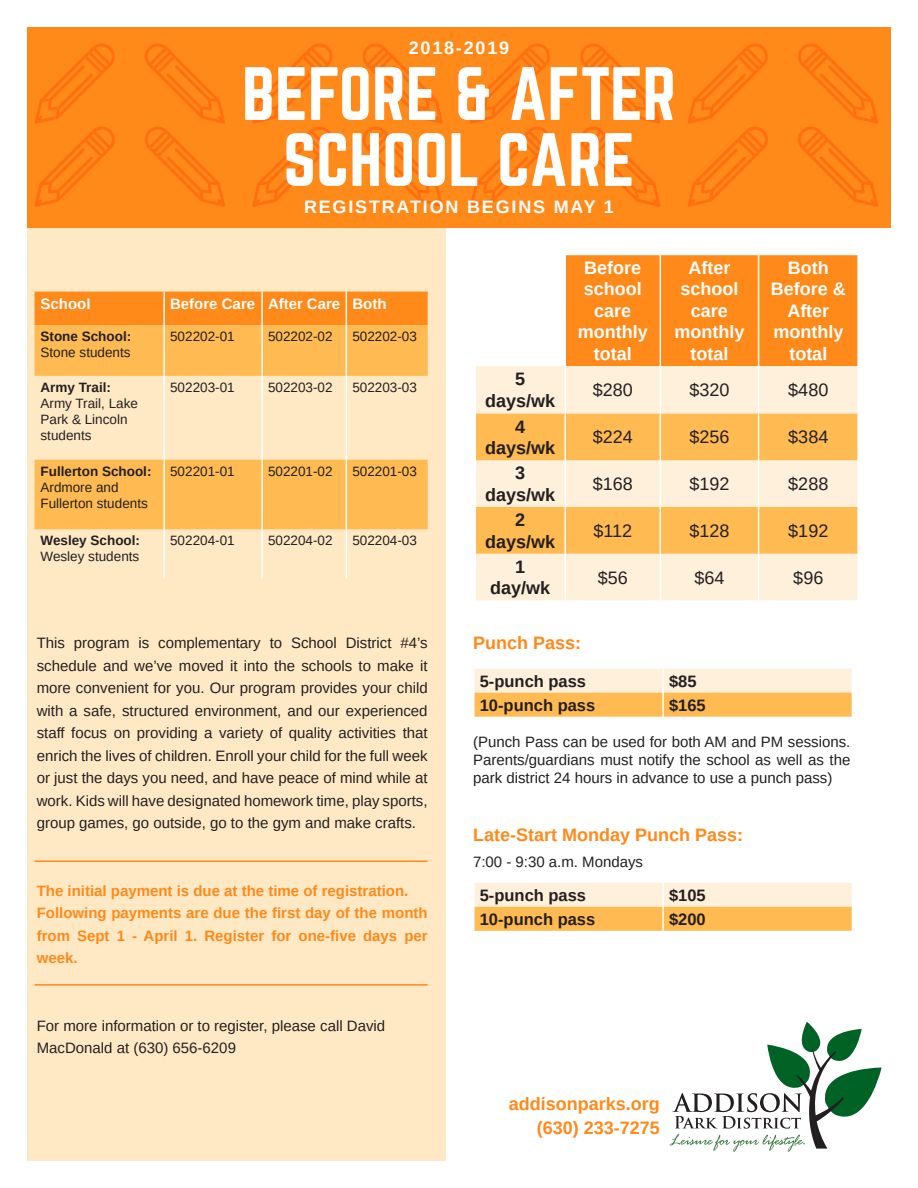
<style>
.page{position:relative;width:918px;height:1188px;background:#fff}
.page>*{position:absolute;margin:0;border:0;box-sizing:border-box;transform-origin:0 0}
.t1{font:66px "Norwester";color:#fff}
.t2{font:700 18px/21.6px "Arimo";color:#fff;text-align:center}
.t3{font:700 18px "Arimo";color:#ff8919}
.t4{font:18px "Arimo";color:#231f20}
.t5{font:700 18px "Arimo";color:#231f20}
.t6{font:700 18px "Arimo";letter-spacing:.1em;color:#fff}
.t7{font:700 16.5px "Arimo";color:#231f20}
.t8{font:15px/22.5px "Arimo";color:#231f20;text-align:justify}
.t9{font:700 15px/22.5px "Arimo";color:#ff8919;text-align:justify}
.t10{font:700 15px "Arimo";color:#fff}
.t11{font:13.5px "Arimo";color:#231f20}
.t12{font:700 13.5px "Arimo";color:#231f20}
</style>
<div class="page">
<div style="left:27px;top:227px;width:419px;height:934px;background:#ffe9c5"></div>
<div style="left:27px;top:27px;width:864px;height:201px;background:#ff8919"></div>
<svg style="left:35px;top:43px;width:80px;height:164px"></svg>
<svg style="left:470px;top:43px;width:80px;height:164px"></svg>
<svg style="left:252px;top:43px;width:81px;height:164px"></svg>
<svg style="left:688px;top:43px;width:80px;height:164px"></svg>
<svg style="left:145px;top:43px;width:80px;height:164px"></svg>
<svg style="left:580px;top:43px;width:80px;height:164px"></svg>
<svg style="left:362px;top:43px;width:81px;height:164px"></svg>
<svg style="left:798px;top:43px;width:80px;height:164px"></svg>
<svg style="left:35px;top:292px;width:393px;height:84px;background:#ffa63b"></svg>
<div style="left:35px;top:460px;width:393px;height:69px;background:#ffba52"></div>
<hr style="left:163px;top:376px;width:2px;height:84px;background:#fff">
<hr style="left:261px;top:376px;width:2px;height:84px;background:#fff">
<hr style="left:346px;top:376px;width:1px;height:84px;background:#fff">
<hr style="left:163px;top:529px;width:2px;height:50px;background:#fff">
<hr style="left:261px;top:529px;width:2px;height:50px;background:#fff">
<hr style="left:346px;top:529px;width:1px;height:50px;background:#fff">
<hr style="left:163px;top:325px;width:2px;height:51px;background:#fff">
<hr style="left:261px;top:325px;width:2px;height:51px;background:#fff">
<hr style="left:346px;top:325px;width:1px;height:51px;background:#fff">
<hr style="left:346px;top:460px;width:1px;height:69px;background:#fff">
<hr style="left:163px;top:460px;width:2px;height:69px;background:#fff">
<hr style="left:261px;top:460px;width:2px;height:69px;background:#fff">
<hr style="left:163px;top:292px;width:2px;height:33px;background:#fff">
<hr style="left:261px;top:292px;width:2px;height:33px;background:#fff">
<hr style="left:346px;top:292px;width:1px;height:33px;background:#fff">
<hr style="left:35px;top:860px;width:393px;height:2px;background:#ff8919">
<hr style="left:35px;top:984px;width:393px;height:2px;background:#ff8919">
<div style="left:566px;top:255px;width:291px;height:111px;background:#ff8919"></div>
<div style="left:476px;top:366px;width:381px;height:234px;background:#fff0db"></div>
<svg style="left:476px;top:414px;width:381px;height:140px;background:#ffcc80"></svg>
<hr style="left:660px;top:255px;width:1px;height:111px;background:#fff">
<hr style="left:758px;top:255px;width:1px;height:111px;background:#fff">
<hr style="left:565px;top:366px;width:1px;height:48px;background:#fff">
<hr style="left:660px;top:366px;width:1px;height:48px;background:#fff">
<hr style="left:758px;top:366px;width:1px;height:48px;background:#fff">
<hr style="left:565px;top:414px;width:1px;height:46px;background:#fff">
<hr style="left:660px;top:414px;width:1px;height:46px;background:#fff">
<hr style="left:758px;top:414px;width:1px;height:46px;background:#fff">
<hr style="left:565px;top:460px;width:1px;height:47px;background:#fff">
<hr style="left:660px;top:460px;width:1px;height:47px;background:#fff">
<hr style="left:758px;top:460px;width:1px;height:47px;background:#fff">
<hr style="left:565px;top:507px;width:1px;height:47px;background:#fff">
<hr style="left:660px;top:507px;width:1px;height:47px;background:#fff">
<hr style="left:758px;top:507px;width:1px;height:47px;background:#fff">
<hr style="left:565px;top:554px;width:1px;height:46px;background:#fff">
<hr style="left:660px;top:554px;width:1px;height:46px;background:#fff">
<hr style="left:758px;top:554px;width:1px;height:46px;background:#fff">
<svg style="left:474px;top:669px;width:379px;height:48px;background:#ffd597"></svg>
<svg style="left:474px;top:883px;width:379px;height:48px;background:#ffd597"></svg>
<svg style="left:670px;top:1022px;width:212px;height:130px"></svg>
<p class="t6" style="left:409px;top:35px;width:102px">2018-2019</p>
<p class="t1" style="left:242px;top:62px;width:436px">BEFORE &amp; AFTER</p>
<p class="t1" style="left:283px;top:128px;width:353px">SCHOOL CARE</p>
<p class="t6" style="left:304px;top:194px;width:311px">REGISTRATION BEGINS MAY 1</p>
<p class="t10" style="left:41px;top:293px;width:52px">School</p>
<p class="t10" style="left:170px;top:293px;width:87px">Before Care</p>
<p class="t10" style="left:268px;top:293px;width:74px">After Care</p>
<p class="t10" style="left:352px;top:293px;width:36px">Both</p>
<p class="t12" style="left:41px;top:327px;width:92px">Stone School:</p>
<p class="t11" style="left:41px;top:344px;width:92px">Stone students</p>
<p class="t11" style="left:170px;top:328px;width:66px">502202-01</p>
<p class="t11" style="left:268px;top:328px;width:66px">502202-02</p>
<p class="t11" style="left:352px;top:328px;width:66px">502202-03</p>
<p class="t2" style="left:584px;top:257px;width:59px">Before</p>
<p class="t2" style="left:584px;top:278px;width:60px">school</p>
<p class="t2" style="left:594px;top:300px;width:39px">care</p>
<p class="t2" style="left:578px;top:322px;width:72px">monthly total</p>
<p class="t2" style="left:688px;top:257px;width:43px">After</p>
<p class="t2" style="left:680px;top:278px;width:60px">school</p>
<p class="t2" style="left:691px;top:300px;width:39px">care</p>
<p class="t2" style="left:674px;top:322px;width:72px">monthly total</p>
<p class="t2" style="left:788px;top:257px;width:42px">Both</p>
<p class="t2" style="left:771px;top:278px;width:77px">Before &amp;</p>
<p class="t2" style="left:787px;top:300px;width:43px">After</p>
<p class="t2" style="left:773px;top:322px;width:72px">monthly total</p>
<p class="t12" style="left:41px;top:378px;width:72px">Army Trail:</p>
<p class="t11" style="left:41px;top:395px;width:99px">Army Trail, Lake</p>
<p class="t11" style="left:41px;top:411px;width:89px">Park &amp; Lincoln</p>
<p class="t11" style="left:41px;top:427px;width:53px">students</p>
<p class="t12" style="left:41px;top:462px;width:113px">Fullerton School:</p>
<p class="t11" style="left:41px;top:479px;width:80px">Ardmore and</p>
<p class="t11" style="left:41px;top:495px;width:109px">Fullerton students</p>
<p class="t12" style="left:41px;top:531px;width:101px">Wesley School:</p>
<p class="t11" style="left:41px;top:548px;width:100px">Wesley students</p>
<p class="t11" style="left:170px;top:378px;width:66px">502203-01</p>
<p class="t11" style="left:268px;top:378px;width:66px">502203-02</p>
<p class="t11" style="left:352px;top:378px;width:66px">502203-03</p>
<p class="t11" style="left:170px;top:462px;width:66px">502201-01</p>
<p class="t11" style="left:268px;top:462px;width:66px">502201-02</p>
<p class="t11" style="left:352px;top:462px;width:66px">502201-03</p>
<p class="t11" style="left:170px;top:532px;width:66px">502204-01</p>
<p class="t11" style="left:268px;top:532px;width:66px">502204-02</p>
<p class="t11" style="left:352px;top:532px;width:66px">502204-03</p>
<p class="t8" style="left:37px;top:632px;width:392px">This program is complementary to School District #4’s schedule and we’ve moved it into the schools to make it more convenient for you. Our program provides your child with a safe, structured environment, and our experienced staff focus on providing a variety of quality activities that enrich the lives of children. Enroll your child for the full week or just the days you need, and have peace of mind while at work. Kids will have designated homework time, play sports, group games, go outside, go to the gym and make crafts.</p>
<p class="t9" style="left:37px;top:880px;width:373px">The initial payment is due at the time of registration.</p>
<p class="t9" style="left:37px;top:902px;width:392px">Following payments are due the first day of the month from Sept 1 - April 1. Register for one-five days per week.</p>
<p class="t8" style="left:37px;top:1015px;width:350px">For more information or to register, please call David</p>
<p class="t8" style="left:37px;top:1037px;width:201px">MacDonald at (630) 656-6209</p>
<p class="t5" style="left:515px;top:367px;width:12px">5</p>
<p class="t5" style="left:485px;top:388px;width:72px">days/wk</p>
<p class="t5" style="left:515px;top:414px;width:12px">4</p>
<p class="t5" style="left:485px;top:436px;width:72px">days/wk</p>
<p class="t5" style="left:515px;top:461px;width:12px">3</p>
<p class="t5" style="left:485px;top:482px;width:72px">days/wk</p>
<p class="t5" style="left:515px;top:507px;width:12px">2</p>
<p class="t5" style="left:485px;top:529px;width:72px">days/wk</p>
<p class="t5" style="left:515px;top:554px;width:12px">1</p>
<p class="t5" style="left:490px;top:576px;width:62px">day/wk</p>
<p class="t4" style="left:593px;top:379px;width:42px">$280</p>
<p class="t4" style="left:689px;top:379px;width:42px">$320</p>
<p class="t4" style="left:788px;top:379px;width:42px">$480</p>
<p class="t4" style="left:593px;top:426px;width:42px">$224</p>
<p class="t4" style="left:689px;top:426px;width:42px">$256</p>
<p class="t4" style="left:788px;top:426px;width:42px">$384</p>
<p class="t4" style="left:593px;top:473px;width:42px">$168</p>
<p class="t4" style="left:689px;top:473px;width:42px">$192</p>
<p class="t4" style="left:788px;top:473px;width:42px">$288</p>
<p class="t4" style="left:593px;top:519px;width:40px">$112</p>
<p class="t4" style="left:689px;top:519px;width:42px">$128</p>
<p class="t4" style="left:788px;top:519px;width:42px">$192</p>
<p class="t4" style="left:598px;top:566px;width:32px">$56</p>
<p class="t4" style="left:694px;top:566px;width:32px">$64</p>
<p class="t4" style="left:793px;top:566px;width:32px">$96</p>
<p class="t3" style="left:473px;top:631px;width:110px">Punch Pass:</p>
<p class="t7" style="left:480px;top:670px;width:108px">5-punch pass</p>
<p class="t7" style="left:669px;top:670px;width:29px">$85</p>
<p class="t7" style="left:480px;top:694px;width:117px">10-punch pass</p>
<p class="t7" style="left:669px;top:694px;width:38px">$165</p>
<p class="t8" style="left:473px;top:733px;width:379px;line-height:18px">(Punch Pass can be used for both AM and PM sessions.<br>Parents/guardians must notify the school as well as the park district 24 hours in advance to use a punch pass)</p>
<p class="t3" style="left:473px;top:822px;width:272px">Late-Start Monday Punch Pass:</p>
<p class="t8" style="left:473px;top:851px;width:172px">7:00 - 9:30 a.m. Mondays</p>
<p class="t7" style="left:480px;top:884px;width:108px">5-punch pass</p>
<p class="t7" style="left:669px;top:884px;width:38px">$105</p>
<p class="t7" style="left:480px;top:908px;width:117px">10-punch pass</p>
<p class="t7" style="left:669px;top:908px;width:38px">$200</p>
<p class="t3" style="left:509px;top:1092px;width:153px">addisonparks.org</p>
<p class="t3" style="left:537px;top:1116px;width:125px">(630) 233-7275</p>
</div>
